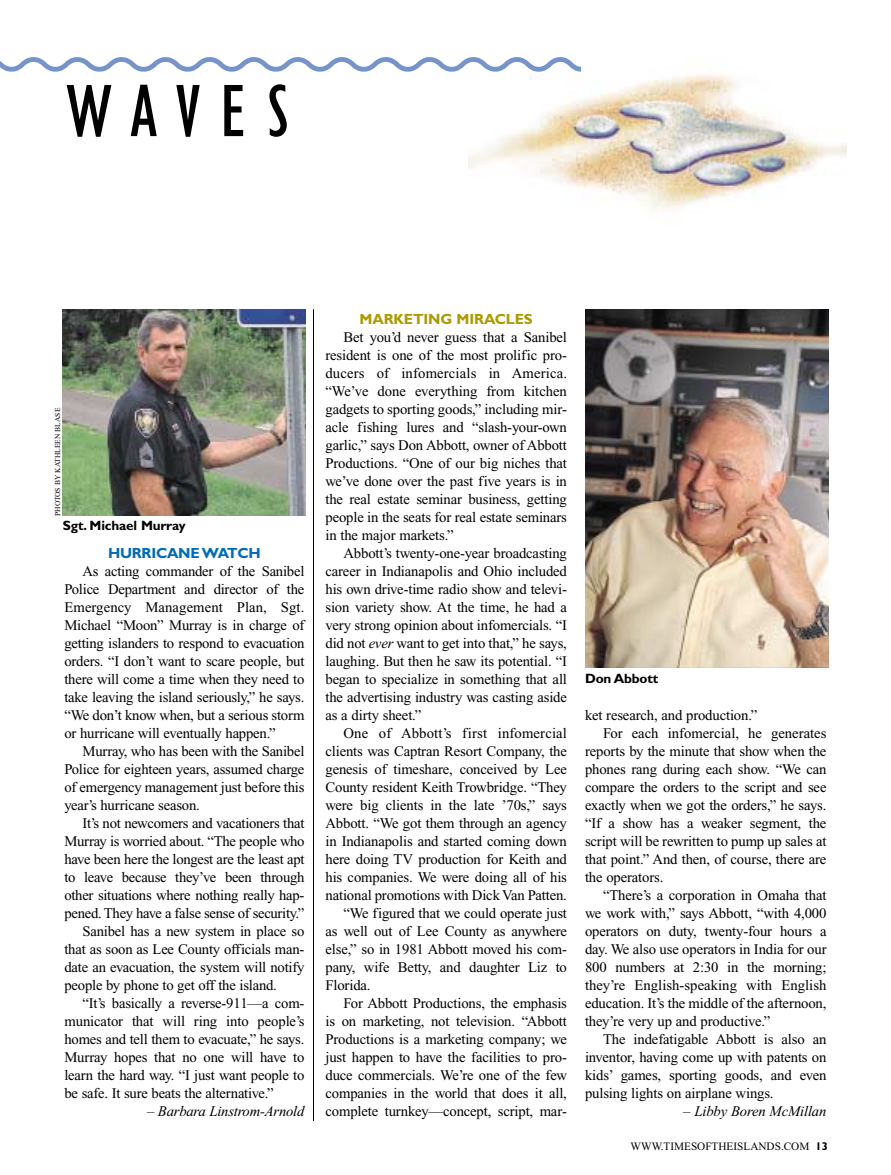
<style>
.page{position:relative;width:891px;height:1175px;background:#fff}
.page>*{position:absolute;margin:0;border:0;box-sizing:border-box;transform-origin:0 0}
.t1{font:condensed 76.5px "Gill Sans";letter-spacing:.25em;color:#000}
.t2{font:14.7px/18px "Times";letter-spacing:-.01em;color:#000;text-align:justify}
.t3{font:italic 14.7px "Times";letter-spacing:-.015em;color:#000}
.t4{font:14.7px "Times";letter-spacing:.01em;color:#000}
.t5{font:700 14.7px "Gill Sans";letter-spacing:-.01em;color:#ad9a00}
.t6{font:700 14.7px "Gill Sans";letter-spacing:-.015em;color:#006cb6}
.t7{font:700 13.5px "Gill Sans";letter-spacing:-.01em;color:#000}
.t8{font:11.25px "Times";color:#000}
.t9{font:7.5px "Times";color:#000}
.s1{font-style:italic}
.s2{font-family:"Gill Sans";font-weight:700}
</style>
<div class="page">
<img style="left:468px;top:66px;width:378px;height:144px">
<svg style="left:0;top:57px;width:580px;height:17px"></svg>
<img style="left:585px;top:309px;width:243px;height:358px">
<hr style="left:313px;top:309px;width:1px;height:812px;background:#000">
<img style="left:63px;top:309px;width:243px;height:207px">
<h1 class="t1" style="left:66px;top:84px;width:224px">WAVES</h1>
<p class="t9" style="left:55px;top:516px;width:110px;rotate:-90deg">PHOTOS BY KATHLEEN BLASE</p>
<p class="t7" style="left:63px;top:520px;width:124px">Sgt. Michael Murray</p>
<p class="t6" style="left:108px;top:548px;width:154px">HURRICANE WATCH</p>
<p class="t2" style="left:64px;top:563px;width:242px;text-indent:18px">As acting commander of the Sanibel Police Department and director of the Emergency Management Plan, Sgt.<br>Michael “Moon” Murray is in charge of getting islanders to respond to evacuation orders. “I don’t want to scare people, but there will come a time when they need to take leaving the island seriously,” he says. “We don’t know when, but a serious storm or hurricane will eventually happen.”</p>
<p class="t2" style="left:64px;top:743px;width:242px;text-indent:18px">Murray, who has been with the Sanibel Police for eighteen years, assumed charge of emergency management just before this year’s hurricane season.</p>
<p class="t2" style="left:83px;top:815px;width:223px">It’s not newcomers and vacationers that</p>
<p class="t2" style="left:64px;top:833px;width:242px">Murray is worried about. “The people who</p>
<p class="t2" style="left:64px;top:851px;width:242px">have been here the longest are the least apt</p>
<p class="t2" style="left:64px;top:869px;width:242px">to leave because they’ve been through</p>
<p class="t2" style="left:64px;top:887px;width:242px">other situations where nothing really hap-</p>
<p class="t2" style="left:64px;top:905px;width:242px">pened. They have a false sense of security.”</p>
<p class="t2" style="left:83px;top:923px;width:223px">Sanibel has a new system in place so</p>
<p class="t2" style="left:64px;top:941px;width:242px">that as soon as Lee County officials man-</p>
<p class="t2" style="left:64px;top:959px;width:242px">date an evacuation, the system will notify</p>
<p class="t2" style="left:64px;top:977px;width:214px">people by phone to get off the island.</p>
<p class="t2" style="left:83px;top:995px;width:223px">“It’s basically a reverse-911—a com-</p>
<p class="t2" style="left:64px;top:1013px;width:242px">municator that will ring into people’s</p>
<p class="t2" style="left:64px;top:1031px;width:242px">homes and tell them to evacuate,” he says.</p>
<p class="t2" style="left:64px;top:1049px;width:242px">Murray hopes that no one will have to</p>
<p class="t2" style="left:64px;top:1067px;width:242px">learn the hard way. “I just want people to</p>
<p class="t2" style="left:64px;top:1085px;width:211px">be safe. It sure beats the alternative.”</p>
<p class="t3" style="left:147px;top:1106px;width:159px">– Barbara Linstrom-Arnold</p>
<p class="t5" style="left:360px;top:314px;width:175px">MARKETING MIRACLES</p>
<p class="t2" style="left:325px;top:329px;width:243px;text-indent:18px">Bet you’d never guess that a Sanibel resident is one of the most prolific pro&shy;ducers of infomercials in America. “We’ve done everything from kitchen gadgets to sporting goods,” including mir&shy;acle fishing lures and “slash-your-own garlic,” says Don Abbott, owner of Abbott Productions. “One of our big niches that we’ve done over the past five years is in the real estate seminar business, getting people in the seats for real estate seminars in the major markets.”</p>
<p class="t2" style="left:325px;top:545px;width:243px;text-indent:18px">Abbott’s twenty-one-year broadcasting career in Indianapolis and Ohio included his own drive-time radio show and televi&shy;sion variety show. At the time, he had a very strong opinion about infomercials. “I did not <span class="s1">ever</span> want to get into that,” he says, laughing. But then he saw its potential. “I began to specialize in something that all the advertising industry was casting aside as a dirty sheet.”</p>
<p class="t4" style="left:344px;top:728px;width:225px">One of Abbott’s first infomercial</p>
<p class="t2" style="left:325px;top:743px;width:243px">clients was Captran Resort Company, the</p>
<p class="t2" style="left:325px;top:761px;width:243px">genesis of timeshare, conceived by Lee</p>
<p class="t2" style="left:325px;top:779px;width:243px">County resident Keith Trowbridge. “They</p>
<p class="t2" style="left:325px;top:797px;width:243px">were big clients in the late ’70s,” says</p>
<p class="t2" style="left:325px;top:815px;width:243px">Abbott. “We got them through an agency</p>
<p class="t2" style="left:325px;top:833px;width:243px">in Indianapolis and started coming down</p>
<p class="t2" style="left:325px;top:851px;width:243px">here doing TV production for Keith and</p>
<p class="t2" style="left:325px;top:869px;width:243px">his companies. We were doing all of his</p>
<p class="t2" style="left:325px;top:887px;width:243px">national promotions with Dick Van Patten.</p>
<p class="t2" style="left:344px;top:905px;width:225px">“We figured that we could operate just</p>
<p class="t2" style="left:325px;top:923px;width:243px">as well out of Lee County as anywhere</p>
<p class="t2" style="left:325px;top:941px;width:243px">else,” so in 1981 Abbott moved his com-</p>
<p class="t2" style="left:325px;top:959px;width:243px">pany, wife Betty, and daughter Liz to</p>
<p class="t2" style="left:325px;top:977px;width:47px">Florida.</p>
<p class="t2" style="left:344px;top:995px;width:225px">For Abbott Productions, the emphasis</p>
<p class="t2" style="left:325px;top:1013px;width:243px">is on marketing, not television. “Abbott</p>
<p class="t2" style="left:325px;top:1031px;width:243px">Productions is a marketing company; we</p>
<p class="t2" style="left:325px;top:1049px;width:243px">just happen to have the facilities to pro-</p>
<p class="t2" style="left:325px;top:1067px;width:243px">duce commercials. We’re one of the few</p>
<p class="t2" style="left:325px;top:1085px;width:243px">companies in the world that does it all,</p>
<p class="t2" style="left:325px;top:1103px;width:243px">complete turnkey—concept, script, mar-</p>
<p class="t7" style="left:585px;top:673px;width:75px">Don Abbott</p>
<p class="t2" style="left:585px;top:707px;width:174px">ket research, and production.”</p>
<p class="t2" style="left:603px;top:725px;width:225px">For each infomercial, he generates</p>
<p class="t2" style="left:585px;top:743px;width:243px">reports by the minute that show when the</p>
<p class="t2" style="left:585px;top:761px;width:243px">phones rang during each show. “We can</p>
<p class="t2" style="left:585px;top:779px;width:243px">compare the orders to the script and see</p>
<p class="t2" style="left:585px;top:797px;width:243px">exactly when we got the orders,” he says.</p>
<p class="t2" style="left:585px;top:815px;width:243px">“If a show has a weaker segment, the</p>
<p class="t2" style="left:585px;top:833px;width:243px">script will be rewritten to pump up sales at</p>
<p class="t2" style="left:585px;top:851px;width:243px">that point.” And then, of course, there are</p>
<p class="t2" style="left:585px;top:869px;width:80px">the operators.</p>
<p class="t2" style="left:603px;top:887px;width:225px">“There’s a corporation in Omaha that</p>
<p class="t2" style="left:585px;top:905px;width:243px">we work with,” says Abbott, “with 4,000</p>
<p class="t2" style="left:585px;top:923px;width:243px">operators on duty, twenty-four hours a</p>
<p class="t2" style="left:585px;top:941px;width:243px">day. We also use operators in India for our</p>
<p class="t2" style="left:585px;top:959px;width:243px">800 numbers at 2:30 in the morning;</p>
<p class="t2" style="left:585px;top:977px;width:243px">they’re English-speaking with English</p>
<p class="t2" style="left:585px;top:995px;width:243px">education. It’s the middle of the afternoon,</p>
<p class="t2" style="left:585px;top:1013px;width:187px">they’re very up and productive.”</p>
<p class="t2" style="left:603px;top:1031px;width:225px">The indefatigable Abbott is also an</p>
<p class="t2" style="left:585px;top:1049px;width:243px">inventor, having come up with patents on</p>
<p class="t2" style="left:585px;top:1067px;width:243px">kids’ games, sporting goods, and even</p>
<p class="t2" style="left:585px;top:1085px;width:190px">pulsing lights on airplane wings.</p>
<p class="t3" style="left:683px;top:1106px;width:145px">– Libby Boren McMillan</p>
<p class="t8" style="left:631px;top:1142px;width:199px">WWW.TIMESOFTHEISLANDS.COM <span class="s2">13</span></p>
</div>
